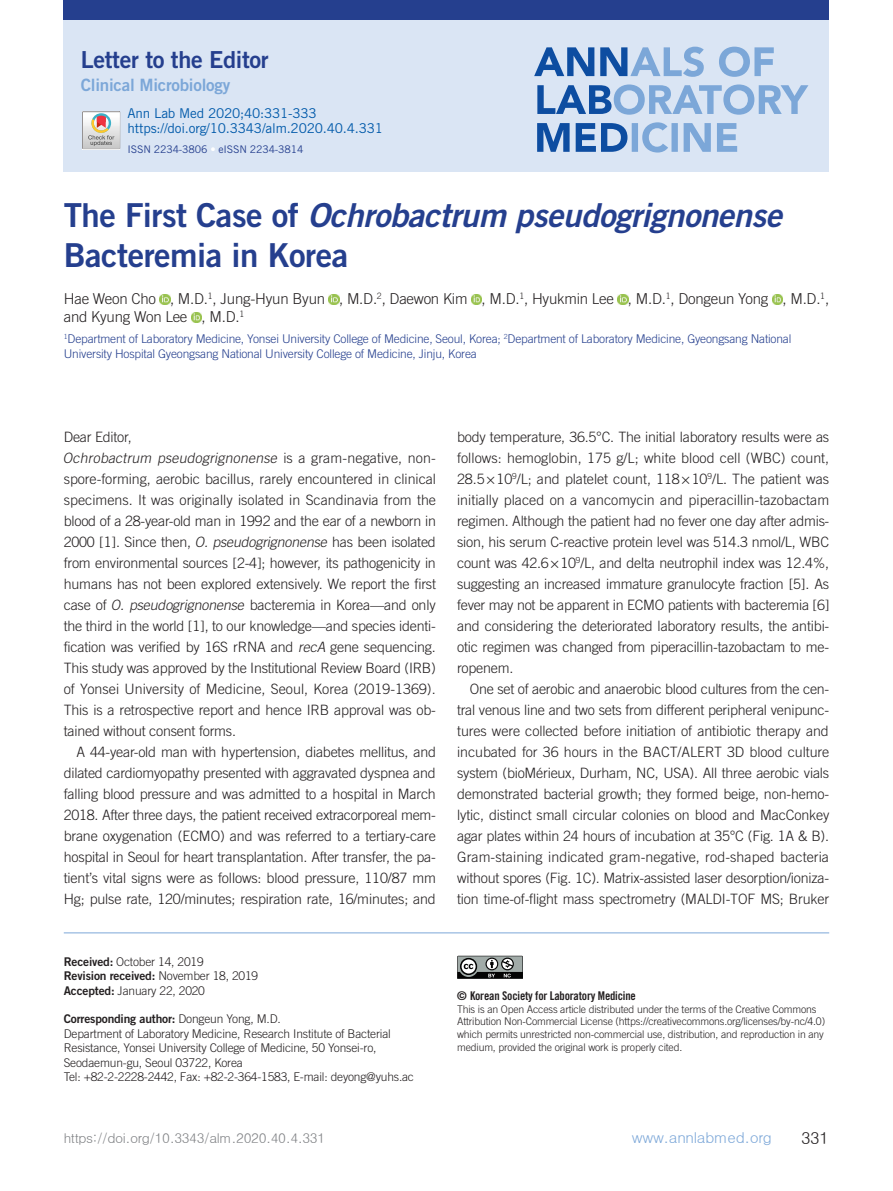
<style>
.page{position:relative;width:893px;height:1191px;background:#fff}
.page>*{position:absolute;margin:0;border:0;box-sizing:border-box;transform-origin:0 0}
.제목{font:33px/39.6px "Trade Gothic LT Std Bd 2";letter-spacing:-.015em;color:#253f8e}
.논문분류{font:23.4px "Trade Gothic LT Std Bd 2";letter-spacing:-.015em;color:#253f8e}
.논문소분류{font:16.95px "Trade Gothic LT Std Bd 2";letter-spacing:-.015em;color:#7ca7d8}
.URL{font:16.5px "Dotum";color:#231f20}
.저자{font:300 15px/18px "Trade Gothic LT Std";letter-spacing:-.015em;color:#231f20}
.URL-2{font:15px "Dotum";letter-spacing:-.02em;color:#7ca7d8}
.본문{font:300 14.25px/21px "Trade Gothic LT Std";letter-spacing:-.015em;color:#231f20;text-align:justify}
.t1{font:13.5px "Dotum";letter-spacing:-.03em;color:#808285}
.DOI_단락{font:13.5px "Trade Gothic LT Std";letter-spacing:-.015em;color:#015aaa}
.서지단락{font:13.5px "Trade Gothic LT Std";letter-spacing:-.015em;color:#015aaa}
.교신저자{font:300 12px/14.4px "Trade Gothic LT Std";letter-spacing:-.015em;color:#231f20}
.소속{font:300 12px/14.4px "Trade Gothic LT Std";letter-spacing:-.015em;color:#253f8e}
.교신저자-2{font:12px "Trade Gothic LT Std Bd 2";letter-spacing:-.015em;color:#231f20}
.t2{font:12px "Trade Gothic LT Std Bd Cn 20";letter-spacing:-.015em;color:#231f20}
.교신저자-3{font:300 10.5px/12.6px "Trade Gothic LT Std";letter-spacing:-.015em;color:#231f20}
.ISSN{font:10.5px "Trade Gothic LT Std";letter-spacing:-.015em;color:#253f8e}
.s1{color:#fff}
.s2{font-family:"Trade Gothic LT Std Bd 2 Obl"}
.s3{font-style:italic}
.s4{font-family:"Trade Gothic LT Std Bd 2";font-weight:400}
.s5{font-family:"Trade Gothic LT Std";font-weight:300}
.s6{font-family:"Trade Gothic LT Std Bd 2"}
</style>
<div class="page">
<div style="left:64px;top:0;width:765px;height:172px;background:#dae5f4"></div>
<div style="left:64px;top:0;width:765px;height:19px;background:#253f8e"></div>
<svg style="left:537px;top:122px;width:200px;height:30px"></svg>
<svg style="left:537px;top:84px;width:271px;height:31px"></svg>
<svg style="left:534px;top:47px;width:240px;height:30px"></svg>
<svg style="left:160px;top:294px;width:10px;height:11px"></svg>
<svg style="left:329px;top:294px;width:10px;height:11px"></svg>
<svg style="left:471px;top:294px;width:11px;height:11px"></svg>
<svg style="left:618px;top:294px;width:10px;height:11px"></svg>
<svg style="left:772px;top:294px;width:11px;height:11px"></svg>
<svg style="left:191px;top:312px;width:11px;height:11px"></svg>
<hr style="left:64px;top:932px;width:765px;height:1px;background:#7ca7d8">
<svg style="left:457px;top:955px;width:66px;height:23px;background:#777b7a"></svg>
<svg style="left:82px;top:111px;width:38px;height:38px"></svg>
<p class="논문분류" style="left:81px;top:45px;width:189px">Letter to the Editor</p>
<p class="논문소분류" style="left:81px;top:75px;width:151px">Clinical Microbiology</p>
<p class="서지단락" style="left:128px;top:105px;width:191px">Ann Lab Med 2020;40:331-333</p>
<p class="DOI_단락" style="left:128px;top:120px;width:257px">https://doi.org/10.3343/alm.2020.40.4.331</p>
<p class="ISSN" style="left:128px;top:143px;width:177px">ISSN 2234-3806 <span class="s1">•</span> eISSN 2234-3814</p>
<p class="제목" style="left:64px;top:195px;width:720px">The First Case of <span class="s2">Ochrobactrum pseudogrignonense<br></span>Bacteremia in Korea</p>
<p class="저자" style="left:64px;top:290px;width:767px">Hae Weon Cho , M.D.<sup>1</sup>, Jung-Hyun Byun , M.D.<sup>2</sup>, Daewon Kim , M.D.<sup>1</sup>, Hyukmin Lee , M.D.<sup>1</sup>, Dongeun Yong , M.D.<sup>1</sup>, and Kyung Won Lee , M.D.<sup>1</sup></p>
<p class="소속" style="left:64px;top:332px;width:729px"><sup>1</sup>Department of Laboratory Medicine, Yonsei University College of Medicine, Seoul, Korea; <sup>2</sup>Department of Laboratory Medicine, Gyeongsang National<br>University Hospital Gyeongsang National University College of Medicine, Jinju, Korea</p>
<p class="본문" style="left:64px;top:426px;width:69px">Dear Editor,</p>
<p class="본문" style="left:63px;top:447px;width:375px"><span class="s3">Ochrobactrum pseudogrignonense</span> i s a g ra m - n e ga t i ve , n o n - spore-forming, aerobic bacillus, rarely encountered in clinical specimens. It was originally isolated in Scandinavia from the blood of a 28-year-old man in 1992 and the ear of a newborn in 2000 [1]. Since then, <span class="s3">O. pseudogrignonense</span> has been isolated from environmental sources [2-4]; however, its pathogenicity in humans has not been explored extensively. We report the first case of <span class="s3">O. pseudogrignonense</span> bacteremia in Korea—and only the third in the world [1], to our knowledge—and species identi&shy;fication was verified by 16S rRNA and <span class="s3">recA</span> gene sequencing.<br>This study was approved by the Institutional Review Board (IRB) of Yonsei University of Medicine, Seoul, Korea (2019-1369).<br>This is a retrospective report and hence IRB approval was ob&shy;tained without consent forms.</p>
<p class="본문" style="left:64px;top:741px;width:374px;text-indent:13px">A 44-year-old man with hypertension, diabetes mellitus, and dilated cardiomyopathy presented with aggravated dyspnea and falling blood pressure and was admitted to a hospital in March 2018. After three days, the patient received extracorporeal mem&shy;brane oxygenation (ECMO) and was referred to a tertiary-care hospital in Seoul for heart transplantation. After transfer, the pa&shy;tient’s vital signs were as follows: blood pressure, 110/87 mm Hg; pulse rate, 120/minutes; respiration rate, 16/minutes; and</p>
<p class="교신저자" style="left:64px;top:954px;width:141px"><span class="s4">Received:</span> October 14, 2019</p>
<p class="교신저자-2" style="left:64px;top:968px;width:196px">Revision received: <span class="s5">November 18, 2019</span></p>
<p class="교신저자" style="left:64px;top:983px;width:143px"><span class="s4">Accepted:</span> January 22, 2020</p>
<p class="교신저자-2" style="left:64px;top:1011px;width:219px">Corresponding author: <span class="s5">Dongeun Yong, M.D.</span></p>
<p class="교신저자" style="left:64px;top:1026px;width:329px">Department of Laboratory Medicine, Research Institute of Bacterial<br>Resistance, Yonsei University College of Medicine, 50 Yonsei-ro,<br>Seodaemun-gu, Seoul 03722, Korea</p>
<p class="교신저자" style="left:64px;top:1069px;width:352px">Tel: +82-2-2228-2442, Fax: +82-2-364-1583, E-mail: deyong@yuhs.ac</p>
<p class="본문" style="left:457px;top:426px;width:374px">body temperature, 36.5°C. The initial laboratory results were as follows: hemoglobin, 175 g/L; white blood cell (WBC) count, 28.5×10<sup>9</sup>/L; and platelet count, 118×10<sup>9</sup>/L. The patient was initially placed on a vancomycin and piperacillin-tazobactam regimen. Although the patient had no fever one day after admis&shy;sion, his serum C-reactive protein level was 514.3 nmol/L, WBC count was 42.6×10<sup>9</sup>/L, and delta neutrophil index was 12.4%, suggesting an increased immature granulocyte fraction [5]. As fever may not be apparent in ECMO patients with bacteremia [6] and considering the deteriorated laboratory results, the antibi&shy;otic regimen was changed from piperacillin-tazobactam to me&shy;ropenem.</p>
<p class="본문" style="left:457px;top:678px;width:374px;text-indent:13px">One set of aerobic and anaerobic blood cultures from the cen&shy;tral venous line and two sets from different peripheral venipunc&shy;tures were collected before initiation of antibiotic therapy and incubated for 36 hours in the BACT/ALERT 3D blood culture system (bioMérieux, Durham, NC, USA). All three aerobic vials demonstrated bacterial growth; they formed beige, non-hemo&shy;lytic, distinct small circular colonies on blood and MacConkey agar plates within 24 hours of incubation at 35°C (Fig. 1A &amp; B).<br>Gram-staining indicated gram-negative, rod-shaped bacteria without spores (Fig. 1C). Matrix-assisted laser desorption/ioniza&shy;tion time-of-flight mass spectrometry (MALDI-TOF MS; Bruker</p>
<p class="t2" style="left:457px;top:988px;width:180px"><span class="s6">©</span> Korean Society for Laboratory Medicine</p>
<p class="교신저자-3" style="left:457px;top:1002px;width:370px">This is an Open Access article distributed under the terms of the Creative Commons Attribution Non-Commercial License (https://creativecommons.org/licenses/by-nc/4.0) which permits unrestricted non-commercial use, distribution, and reproduction in any medium, provided the original work is properly cited.</p>
<p class="t1" style="left:64px;top:1131px;width:263px">https://doi.org/10.3343/alm.2020.40.4.331</p>
<p class="URL-2" style="left:632px;top:1130px;width:142px">www.annlabmed.org</p>
<p class="URL" style="left:801px;top:1129px;width:30px">331</p>
</div>
